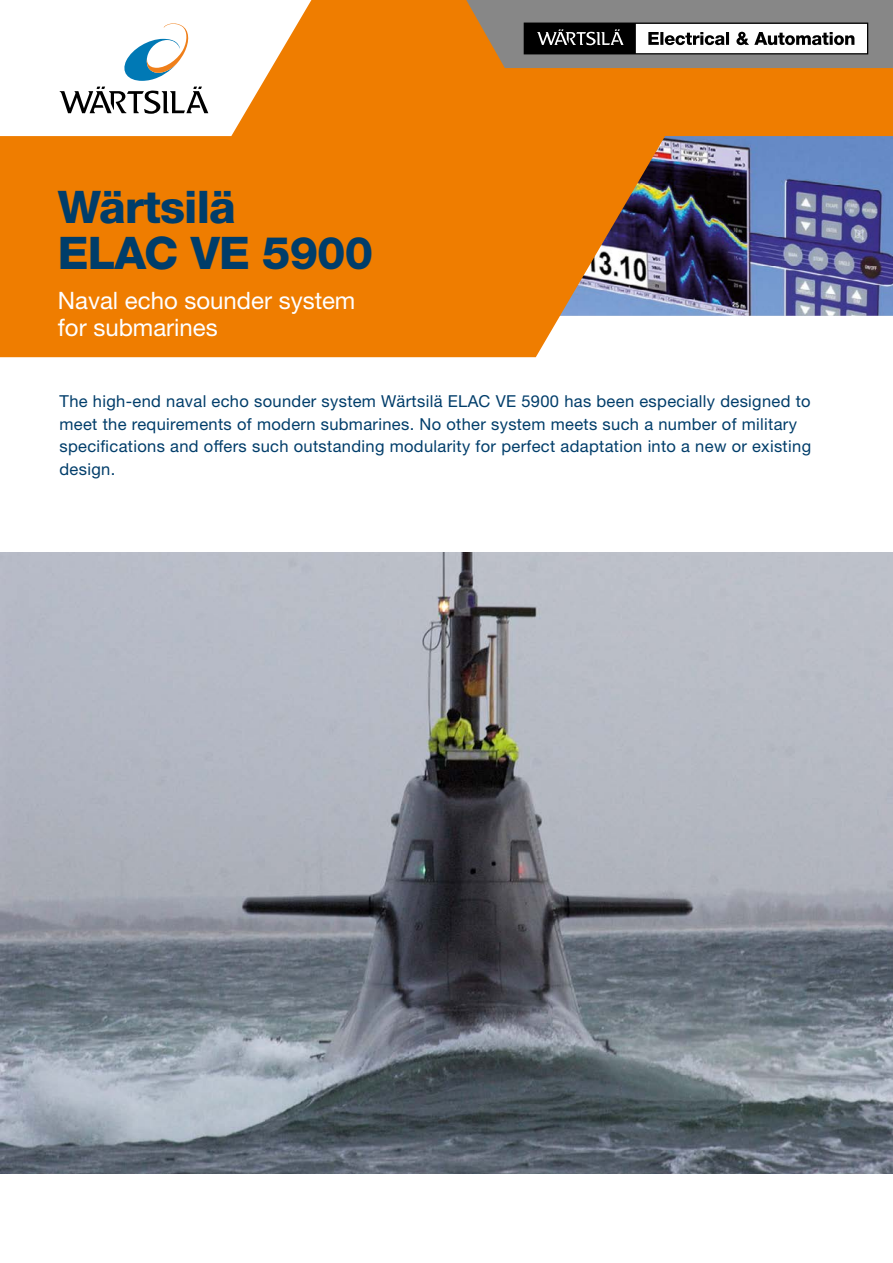
<style>
.page{position:relative;width:893px;height:1263px;background:#fff}
.page>*{position:absolute;margin:0;border:0;box-sizing:border-box;transform-origin:0 0}
.Cover_Head{font:800 45px/46.5px "Helvetica Neue LTW1 G";letter-spacing:-.02em;color:#003d6a}
.Cover_sub{font:24px/27px "Helvetica Neue LTW1 G";color:#fff}
.Ingress{font:16.5px/22.5px "Helvetica Neue LTW1 G";letter-spacing:.02em;color:#003d6a}
</style>
<div class="page">
<img style="left:0;top:553px;width:893px;height:621px">
<svg style="left:0;top:0;width:893px;height:357px;fill:#ef7d00"></svg>
<svg style="left:459px;top:0;width:434px;height:68px"></svg>
<p class="Cover_Head" style="left:58px;top:184px;width:317px">Wärtsilä<br>ELAC VE 5900</p>
<p class="Cover_sub" style="left:58px;top:287px;width:299px">Naval echo sounder system for submarines</p>
<p class="Ingress" style="left:60px;top:390px;width:753px">The high-end naval echo sounder system Wärtsilä ELAC VE 5900 has been especially designed to meet the requirements of modern submarines. No other system meets such a number of military specifications and offers such outstanding modularity for perfect adaptation into a new or existing design.</p>
</div>
